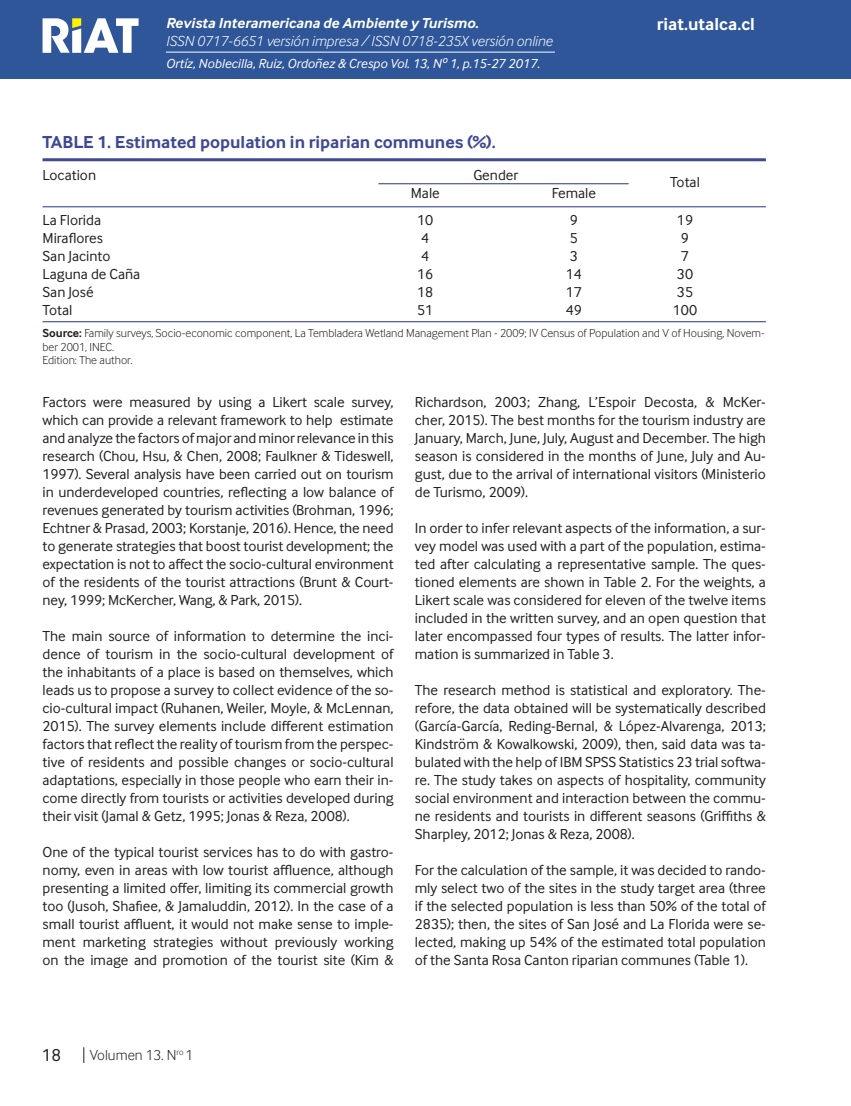
<style>
.page{position:relative;width:851px;height:1106px;background:#fff}
.page>*{position:absolute;margin:0;border:0;box-sizing:border-box;transform-origin:0 0}
.Tabla_titulo{font:700 18px "Inter Face";color:#3f4993}
.t1{font:700 18px "Inter Face";color:#fff}
.t2{font:18px "Inter Face";color:#231f20}
.Cuerpo_de_Texto{font:15px/18px "Inter Face";color:#231f20;text-align:justify}
.t3{font:italic 300 15px "Inter Face";color:#fff}
.t4{font:italic 700 15px "Inter Face";color:#fff}
.t5{font:300 15px "Inter Face";color:#231f20}
.Cuño_de_pagina{font:italic 13.5px "Inter Face";color:#fff}
.Fuente{font:300 12px/13.5px "Inter Face";color:#231f20}
.s1{font-weight:700}
</style>
<div class="page">
<div style="left:0;top:0;width:850px;height:79px;background:#2f5699"></div>
<hr style="left:850px;top:0;width:1px;height:79px;background:#2f5699">
<hr style="left:166px;top:52px;width:388px;height:1px;background:#fff">
<svg style="left:43px;top:18px;width:95px;height:35px"></svg>
<svg style="left:83px;top:1047px;width:1px;height:16px"></svg>
<hr style="left:43px;top:321px;width:722px;height:1px;background:#3f4993">
<hr style="left:378px;top:183px;width:250px;height:1px;background:#3f4993">
<hr style="left:43px;top:206px;width:722px;height:1px;background:#3f4993">
<hr style="left:43px;top:158px;width:722px;height:3px;background:#3f4993">
<p class="t4" style="left:166px;top:15px;width:314px">Revista Interamericana de Ambiente y Turismo.</p>
<p class="t3" style="left:166px;top:33px;width:388px">ISSN 0717-6651 versión impresa / ISSN 0718-235X versión online</p>
<p class="Cuño_de_pagina" style="left:166px;top:56px;width:375px">Ortíz, Noblecilla, Ruiz, Ordoñez &amp; Crespo Vol. 13, Nº 1, p.15-27 2017.</p>
<p class="Tabla_titulo" style="left:43px;top:132px;width:454px">TABLE 1. Estimated population in riparian communes (%).</p>
<p class="Cuerpo_de_Texto" style="left:43px;top:165px;width:55px">Location</p>
<p class="Cuerpo_de_Texto" style="left:473px;top:165px;width:47px">Gender</p>
<p class="Cuerpo_de_Texto" style="left:410px;top:183px;width:31px">Male</p>
<p class="Cuerpo_de_Texto" style="left:551px;top:183px;width:46px">Female</p>
<p class="t1" style="left:656px;top:14px;width:99px">riat.utalca.cl</p>
<p class="Cuerpo_de_Texto" style="left:670px;top:173px;width:31px">Total</p>
<p class="Cuerpo_de_Texto" style="left:43px;top:210px;width:60px">La Florida</p>
<p class="Cuerpo_de_Texto" style="left:417px;top:210px;width:18px">10</p>
<p class="Cuerpo_de_Texto" style="left:569px;top:210px;width:10px">9</p>
<p class="Cuerpo_de_Texto" style="left:676px;top:210px;width:18px">19</p>
<p class="Cuerpo_de_Texto" style="left:43px;top:228px;width:62px">Miraflores</p>
<p class="Cuerpo_de_Texto" style="left:421px;top:228px;width:10px">4</p>
<p class="Cuerpo_de_Texto" style="left:569px;top:228px;width:10px">5</p>
<p class="Cuerpo_de_Texto" style="left:680px;top:228px;width:10px">9</p>
<p class="Cuerpo_de_Texto" style="left:43px;top:246px;width:69px">San Jacinto</p>
<p class="Cuerpo_de_Texto" style="left:421px;top:246px;width:10px">4</p>
<p class="Cuerpo_de_Texto" style="left:569px;top:246px;width:10px">3</p>
<p class="Cuerpo_de_Texto" style="left:680px;top:246px;width:10px">7</p>
<p class="Cuerpo_de_Texto" style="left:43px;top:264px;width:99px">Laguna de Caña</p>
<p class="Cuerpo_de_Texto" style="left:417px;top:264px;width:18px">16</p>
<p class="Cuerpo_de_Texto" style="left:565px;top:264px;width:18px">14</p>
<p class="Cuerpo_de_Texto" style="left:676px;top:264px;width:18px">30</p>
<p class="Cuerpo_de_Texto" style="left:43px;top:282px;width:53px">San José</p>
<p class="Cuerpo_de_Texto" style="left:417px;top:282px;width:18px">18</p>
<p class="Cuerpo_de_Texto" style="left:565px;top:282px;width:18px">17</p>
<p class="Cuerpo_de_Texto" style="left:676px;top:282px;width:18px">35</p>
<p class="Cuerpo_de_Texto" style="left:43px;top:300px;width:31px">Total</p>
<p class="Cuerpo_de_Texto" style="left:417px;top:300px;width:18px">51</p>
<p class="Cuerpo_de_Texto" style="left:565px;top:300px;width:18px">49</p>
<p class="Cuerpo_de_Texto" style="left:672px;top:300px;width:26px">100</p>
<p class="Fuente" style="left:43px;top:326px;width:723px"><span class="s1">Source:</span> Family surveys, Socio-economic component, La Tembladera Wetland Management Plan - 2009; IV Census of Population and V of Housing, Novem&shy;ber 2001, INEC.</p>
<p class="Fuente" style="left:43px;top:353px;width:91px">Edition: The author.</p>
<p class="Cuerpo_de_Texto" style="left:43px;top:392px;width:352px">Factors were measured by using a Likert scale survey, which can provide a relevant framework to help estimate and analyze the factors of major and minor relevance in this research (Chou, Hsu, &amp; Chen, 2008; Faulkner &amp; Tideswell, 1997). Several analysis have been carried out on tourism in underdeveloped countries, reflecting a low balance of revenues generated by tourism activities (Brohman, 1996; Echtner &amp; Prasad, 2003; Korstanje, 2016). Hence, the need to generate strategies that boost tourist development; the expectation is not to affect the socio-cultural environment of the residents of the tourist attractions (Brunt &amp; Court&shy;ney, 1999; McKercher, Wang, &amp; Park, 2015).</p>
<p class="Cuerpo_de_Texto" style="left:43px;top:626px;width:352px">The main source of information to determine the inci&shy;dence of tourism in the socio-cultural development of the inhabitants of a place is based on themselves, which leads us to propose a survey to collect evidence of the so&shy;cio-cultural impact (Ruhanen, Weiler, Moyle, &amp; McLennan, 2015). The survey elements include different estimation factors that reflect the reality of tourism from the perspec&shy;tive of residents and possible changes or socio-cultural adaptations, especially in those people who earn their in&shy;come directly from tourists or activities developed during their visit (Jamal &amp; Getz, 1995; Jonas &amp; Reza, 2008).</p>
<p class="Cuerpo_de_Texto" style="left:43px;top:842px;width:352px">One of the typical tourist services has to do with gastro&shy;nomy, even in areas with low tourist affluence, although presenting a limited offer, limiting its commercial growth too (Jusoh, Shafiee, &amp; Jamaluddin, 2012). In the case of a small tourist affluent, it would not make sense to imple&shy;ment marketing strategies without previously working on the image and promotion of the tourist site (Kim &amp;</p>
<p class="Cuerpo_de_Texto" style="left:415px;top:392px;width:352px">Richardson, 2003; Zhang, L’Espoir Decosta, &amp; McKer&shy;cher, 2015). The best months for the tourism industry are January, March, June, July, August and December. The high season is considered in the months of June, July and Au&shy;gust, due to the arrival of international visitors (Ministerio de Turismo, 2009).</p>
<p class="Cuerpo_de_Texto" style="left:415px;top:518px;width:352px">In order to infer relevant aspects of the information, a sur&shy;vey model was used with a part of the population, estima&shy;ted after calculating a representative sample. The ques&shy;tioned elements are shown in Table 2. For the weights, a Likert scale was considered for eleven of the twelve items included in the written survey, and an open question that later encompassed four types of results. The latter infor&shy;mation is summarized in Table 3.</p>
<p class="Cuerpo_de_Texto" style="left:415px;top:680px;width:352px">The research method is statistical and exploratory. The&shy;refore, the data obtained will be systematically described (García-García, Reding-Bernal, &amp; López-Alvarenga, 2013; Kindström &amp; Kowalkowski, 2009), then, said data was ta&shy;bulated with the help of IBM SPSS Statistics 23 trial softwa&shy;re. The study takes on aspects of hospitality, community social environment and interaction between the commu&shy;ne residents and tourists in different seasons (Griffiths &amp; Sharpley, 2012; Jonas &amp; Reza, 2008).</p>
<p class="Cuerpo_de_Texto" style="left:415px;top:860px;width:352px">For the calculation of the sample, it was decided to rando&shy;mly select two of the sites in the study target area (three if the selected population is less than 50% of the total of 2835); then, the sites of San José and La Florida were se&shy;lected, making up 54% of the estimated total population of the Santa Rosa Canton riparian communes (Table 1).</p>
<p class="t2" style="left:42px;top:1045px;width:21px">18</p>
<p class="t5" style="left:90px;top:1046px;width:105px">Volumen 13. N<sup>ro</sup> 1</p>
</div>
